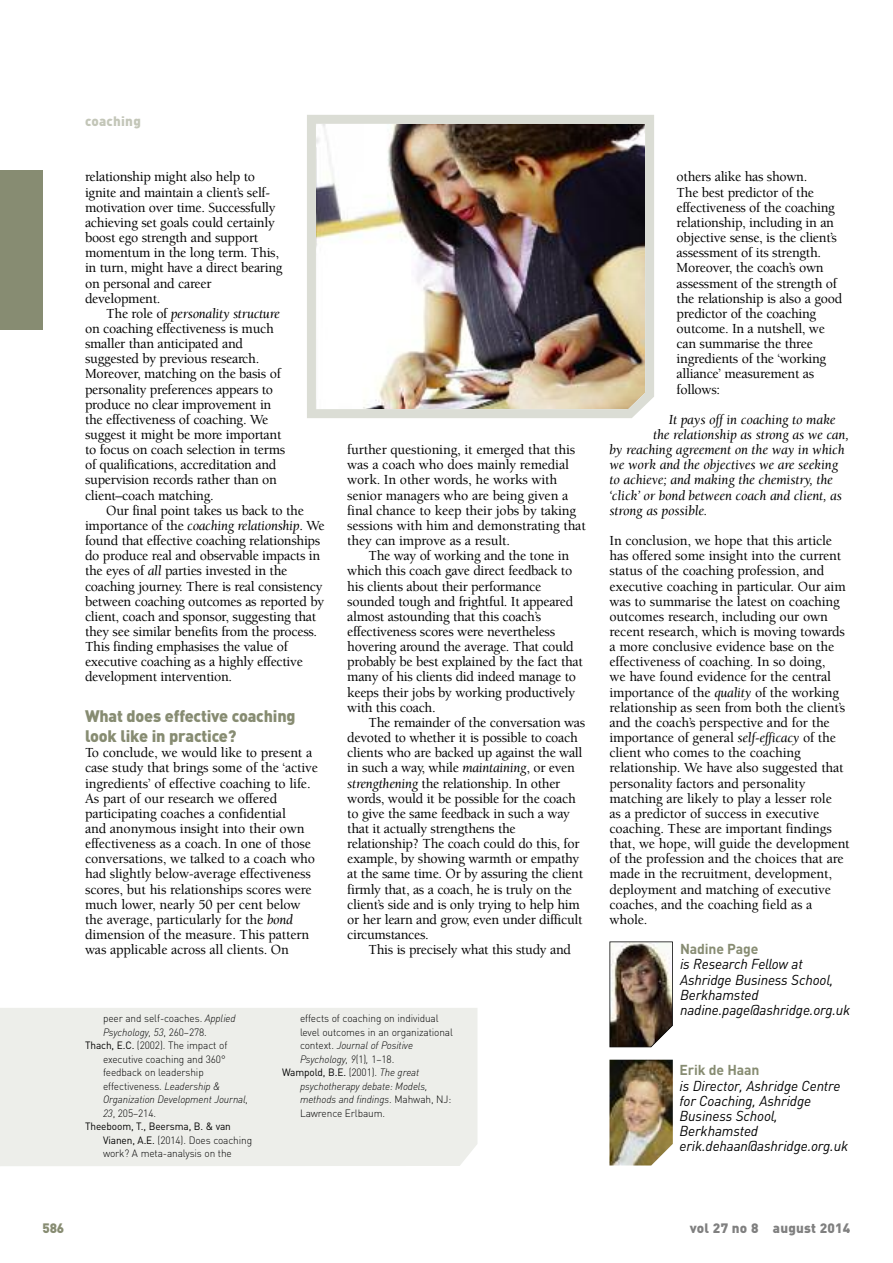
<style>
.page{position:relative;width:893px;height:1263px;background:#fff}
.page>*{position:absolute;margin:0;border:0;box-sizing:border-box;transform-origin:0 0}
.t1{font:900 16.5px/20.5px "DIN Pro";letter-spacing:-.01em;color:#878c72}
.t2{font:500 14.25px/15.1px "Berkeley Std";letter-spacing:-.02em;color:#000}
.t3{font:italic 14.25px "Berkeley Std";letter-spacing:-.01em;color:#000}
.t4{font:italic 14.25px/15.1px "DIN Pro";letter-spacing:-.01em;color:#000}
.t5{font:700 14.25px "DIN Pro";letter-spacing:-.01em;color:#878c72}
.t6{font:900 13.5px "DIN Pro";letter-spacing:.015em;color:#808080}
.t7{font:900 13.5px "DIN Pro";letter-spacing:.015em;color:#c3c6b8}
.t8{font:900 13.5px "DIN Pro";color:#878c72}
.t9{font:300 10.5px "DIN Pro";letter-spacing:-.01em;color:#000;scale:.96 1}
.t10{font:italic 300 10.5px "DIN Pro";letter-spacing:-.01em;color:#000;scale:.96 1}
.t11{font:10.5px "DIN Pro";letter-spacing:-.01em;color:#000;scale:.96 1}
.s1{font-weight:400;font-style:italic}
.s2{font-style:italic}
.s3{font-style:normal}
.s4{font-weight:400}
.s5{font-weight:300}
.s6{font-weight:300;font-style:italic}
</style>
<div class="page">
<div style="left:0;top:170px;width:43px;height:160px;background:#878c72"></div>
<img style="left:609px;top:941px;width:64px;height:106px">
<img style="left:609px;top:1060px;width:64px;height:105px">
<div style="left:0;top:1008px;width:477px;height:158px;background:#edeeea"></div>
<img style="left:307px;top:115px;width:347px;height:303px">
<p class="t7" style="left:85px;top:116px;width:57px">coaching</p>
<p class="t2" style="left:85px;top:171px;width:199px">relationship might also help to ignite and maintain a client’s self&shy;motivation over time. Successfully achieving set goals could certainly boost ego strength and support momentum in the long term. This, in turn, might have a direct bearing on personal and career development.</p>
<p class="t2" style="left:85px;top:307px;width:202px;text-indent:21px">The role of <span class="s1">personality structure </span>on coaching effectiveness is much smaller than anticipated and suggested by previous research.<br>Moreover, matching on the basis of personality preferences appears to produce no clear improvement in the effectiveness of coaching. We suggest it might be more important to focus on coach selection in terms of qualifications, accreditation and supervision records rather than on client–coach matching.</p>
<p class="t2" style="left:85px;top:504px;width:241px;text-indent:21px">Our final point takes us back to the importance of the <span class="s1">coaching relationship</span>. We found that effective coaching relationships do produce real and observable impacts in the eyes of <span class="s1">all</span> parties invested in the coaching journey. There is real consistency between coaching outcomes as reported by client, coach and sponsor, suggesting that they see similar benefits from the process.<br>This finding emphasises the value of executive coaching as a highly effective development intervention.</p>
<p class="t1" style="left:85px;top:707px;width:212px">What does effective coaching look like in practice?</p>
<p class="t2" style="left:85px;top:746px;width:234px">To conclude, we would like to present a case study that brings some of the ‘active ingredients’ of effective coaching to life.<br>As part of our research we offered participating coaches a confidential<br>and anonymous insight into their own effectiveness as a coach. In one of those conversations, we talked to a coach who had slightly below-average effectiveness scores, but his relationships scores were much lower, nearly 50 per cent below the average, particularly for the <span class="s1">bond </span>dimension of the measure. This pattern was applicable across all clients. On</p>
<p class="t2" style="left:347px;top:443px;width:240px">further questioning, it emerged that this was a coach who does mainly remedial work. In other words, he works with senior managers who are being given a final chance to keep their jobs by taking sessions with him and demonstrating that they can improve as a result.</p>
<p class="t2" style="left:347px;top:549px;width:237px;text-indent:21px">The way of working and the tone in which this coach gave direct feedback to his clients about their performance sounded tough and frightful. It appeared almost astounding that this coach’s effectiveness scores were nevertheless hovering around the average. That could probably be best explained by the fact that many of his clients did indeed manage to keeps their jobs by working productively with this coach.</p>
<p class="t2" style="left:347px;top:716px;width:240px;text-indent:21px">The remainder of the conversation was devoted to whether it is possible to coach clients who are backed up against the wall in such a way, while <span class="s1">maintaining</span>, or even <span class="s1">strengthening</span> the relationship. In other words, would it be possible for the coach to give the same feedback in such a way that it actually strengthens the relationship? The coach could do this, for example, by showing warmth or empathy at the same time. Or by assuring the client firmly that, as a coach, he is truly on the client’s side and is only trying to help him or her learn and grow, even under difficult circumstances.</p>
<p class="t2" style="left:369px;top:943px;width:204px">This is precisely what this study and</p>
<p class="t9" style="left:103px;top:1015px;width:140px">peer and self-coaches. <span class="s2">Applied</span></p>
<p class="t10" style="left:103px;top:1028px;width:110px">Psychology, 53<span class="s3">, 260–278.</span></p>
<p class="t9" style="left:85px;top:1042px;width:150px"><span class="s4">Thach, E.C.</span> (2002). The impact of</p>
<p class="t9" style="left:103px;top:1055px;width:129px">executive coaching and 360°</p>
<p class="t9" style="left:103px;top:1069px;width:106px">feedback on leadership</p>
<p class="t9" style="left:103px;top:1082px;width:124px">effectiveness. <span class="s2">Leadership &amp;</span></p>
<p class="t10" style="left:103px;top:1096px;width:153px">Organization Development Journal,</p>
<p class="t9" style="left:103px;top:1109px;width:57px"><span class="s2">23</span>, 205–214.</p>
<p class="t11" style="left:85px;top:1123px;width:154px">Theeboom, T., Beersma, B. &amp; van</p>
<p class="t9" style="left:103px;top:1136px;width:157px"><span class="s4">Vianen, A.E.</span> (2014). Does coaching</p>
<p class="t9" style="left:103px;top:1150px;width:136px">work? A meta-analysis on the</p>
<p class="t9" style="left:300px;top:1015px;width:146px">effects of coaching on individual</p>
<p class="t9" style="left:300px;top:1028px;width:161px">level outcomes in an organizational</p>
<p class="t10" style="left:300px;top:1042px;width:119px"><span class="s3">context.</span> Journal of Positive</p>
<p class="t10" style="left:300px;top:1055px;width:100px">Psychology, 9<span class="s3">(1)</span>, <span class="s3">1–18.</span></p>
<p class="t11" style="left:282px;top:1069px;width:144px">Wampold, B.E. <span class="s5">(2001).</span> <span class="s6">The great</span></p>
<p class="t10" style="left:300px;top:1082px;width:135px">psychotherapy debate: Models,</p>
<p class="t10" style="left:300px;top:1096px;width:159px">methods and findings<span class="s3">. Mahwah, NJ:</span></p>
<p class="t9" style="left:300px;top:1109px;width:90px">Lawrence Erlbaum.</p>
<p class="t2" style="left:677px;top:171px;width:167px">others alike has shown.<br>The best predictor of the effectiveness of the coaching relationship, including in an objective sense, is the client’s assessment of its strength.<br>Moreover, the coach’s own assessment of the strength of the relationship is also a good predictor of the coaching outcome. In a nutshell, we can summarise the three ingredients of the ‘working alliance’ measurement as follows:</p>
<p class="t3" style="left:669px;top:414px;width:168px">It pays off in coaching to make</p>
<p class="t3" style="left:653px;top:429px;width:197px">the relationship as strong as we can,</p>
<p class="t3" style="left:609px;top:444px;width:237px">by reaching agreement on the way in which</p>
<p class="t3" style="left:609px;top:459px;width:230px">we work and the objectives we are seeking</p>
<p class="t3" style="left:609px;top:474px;width:225px">to achieve; and making the chemistry, the</p>
<p class="t3" style="left:609px;top:490px;width:234px">‘click’ or bond between coach and client, as</p>
<p class="t3" style="left:609px;top:505px;width:99px">strong as possible.</p>
<p class="t2" style="left:609px;top:534px;width:242px">In conclusion, we hope that this article has offered some insight into the current status of the coaching profession, and executive coaching in particular. Our aim was to summarise the latest on coaching outcomes research, including our own recent research, which is moving towards a more conclusive evidence base on the effectiveness of coaching. In so doing,<br>we have found evidence for the central importance of the <span class="s1">quality</span> of the working relationship as seen from both the client’s and the coach’s perspective and for the importance of general <span class="s1">self-efficacy</span> of the client who comes to the coaching relationship. We have also suggested that personality factors and personality matching are likely to play a lesser role<br>as a predictor of success in executive coaching. These are important findings that, we hope, will guide the development of the profession and the choices that are made in the recruitment, development, deployment and matching of executive coaches, and the coaching field as a whole.</p>
<p class="t5" style="left:680px;top:944px;width:80px">Nadine Page</p>
<p class="t4" style="left:680px;top:958px;width:172px">is Research Fellow at<br>Ashridge Business School,<br>Berkhamsted nadine.page@ashridge.org.uk</p>
<p class="t5" style="left:679px;top:1065px;width:81px">Erik de Haan</p>
<p class="t4" style="left:679px;top:1079px;width:170px">is Director, Ashridge Centre for Coaching, Ashridge<br>Business School,<br>Berkhamsted erik.dehaan@ashridge.org.uk</p>
<p class="t8" style="left:43px;top:1223px;width:23px">586</p>
<p class="t6" style="left:690px;top:1223px;width:162px">vol 27 no 8 august 2014</p>
</div>
